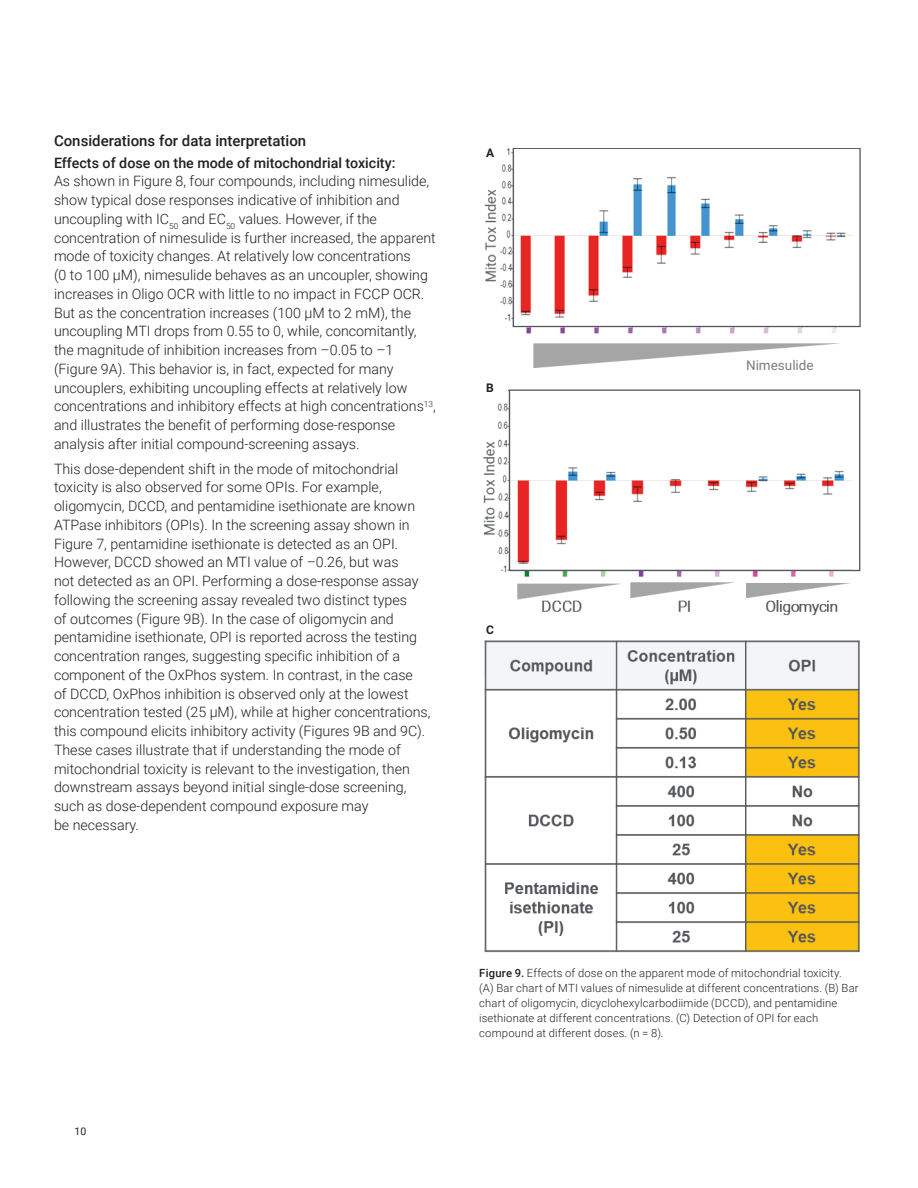
<style>
.page{position:relative;width:918px;height:1188px;background:#fff}
.page>*{position:absolute;margin:0;border:0;box-sizing:border-box;transform-origin:0 0}
.Header_2{font:500 15px "Roboto";color:#231f20}
.Text{font:300 14.25px/18.8px "Roboto";color:#231f20}
.t1{font:13.5px "Roboto";color:#787d83}
.t2{font:700 12px "Roboto";color:#231f20}
.t3{font:300 11.25px/15px "Roboto";letter-spacing:.01em;color:#231f20}
.t4{font:10.5px "Roboto";color:#231f20}
.s1{font-weight:500}
</style>
<div class="page">
<img style="left:484px;top:149px;width:376px;height:219px">
<img style="left:483px;top:389px;width:378px;height:227px">
<img style="left:484px;top:640px;width:376px;height:313px">
<div style="left:482px;top:375px;width:26px;height:21px;background:#fff"></div>
<div style="left:484px;top:603px;width:23px;height:21px;background:#fff"></div>
<div style="left:708px;top:357px;width:89px;height:18px;background:#fff"></div>
<p class="Header_2" style="left:54px;top:130px;width:254px">Considerations for data interpretation</p>
<p class="Text" style="left:54px;top:153px;width:383px"><span class="s1">Effects of dose on the mode of mitochondrial toxicity:<br></span>As shown in Figure 8, four compounds, including nimesulide, show typical dose responses indicative of inhibition and uncoupling with IC<sub>50</sub> and EC<sub>50</sub> values. However, if the concentration of nimesulide is further increased, the apparent mode of toxicity changes. At relatively low concentrations<br>(0 to 100 µM), nimesulide behaves as an uncoupler, showing increases in Oligo OCR with little to no impact in FCCP OCR.<br>But as the concentration increases (100 µM to 2 mM), the uncoupling MTI drops from 0.55 to 0, while, concomitantly, the magnitude of inhibition increases from –0.05 to –1 (Figure 9A). This behavior is, in fact, expected for many uncouplers, exhibiting uncoupling effects at relatively low concentrations and inhibitory effects at high concentrations<sup>13</sup>, and illustrates the benefit of performing dose-response analysis after initial compound-screening assays.</p>
<p class="Text" style="left:54px;top:459px;width:378px">This dose-dependent shift in the mode of mitochondrial toxicity is also observed for some OPIs. For example, oligomycin, DCCD, and pentamidine isethionate are known ATPase inhibitors (OPIs). In the screening assay shown in Figure 7, pentamidine isethionate is detected as an OPI.<br>However, DCCD showed an MTI value of –0.26, but was<br>not detected as an OPI. Performing a dose-response assay following the screening assay revealed two distinct types<br>of outcomes (Figure 9B). In the case of oligomycin and pentamidine isethionate, OPI is reported across the testing concentration ranges, suggesting specific inhibition of a component of the OxPhos system. In contrast, in the case<br>of DCCD, OxPhos inhibition is observed only at the lowest concentration tested (25 μM), while at higher concentrations, this compound elicits inhibitory activity (Figures 9B and 9C).<br>These cases illustrate that if understanding the mode of mitochondrial toxicity is relevant to the investigation, then downstream assays beyond initial single-dose screening, such as dose‑dependent compound exposure may<br>be necessary.</p>
<p class="t2" style="left:486px;top:144px;width:10px">A</p>
<p class="t2" style="left:486px;top:380px;width:9px">B</p>
<p class="t2" style="left:486px;top:622px;width:9px">C</p>
<p class="t1" style="left:746px;top:356px;width:69px">Nimesulide</p>
<p class="t4" style="left:75px;top:1124px;width:13px">10</p>
<p class="t3" style="left:479px;top:965px;width:381px"><span class="s1">Figure 9.</span> Effects of dose on the apparent mode of mitochondrial toxicity. (A) Bar chart of MTI values of nimesulide at different concentrations. (B) Bar chart of oligomycin, dicyclohexylcarbodiimide (DCCD), and pentamidine isethionate at different concentrations. (C) Detection of OPI for each compound at different doses. (n = 8).</p>
</div>
